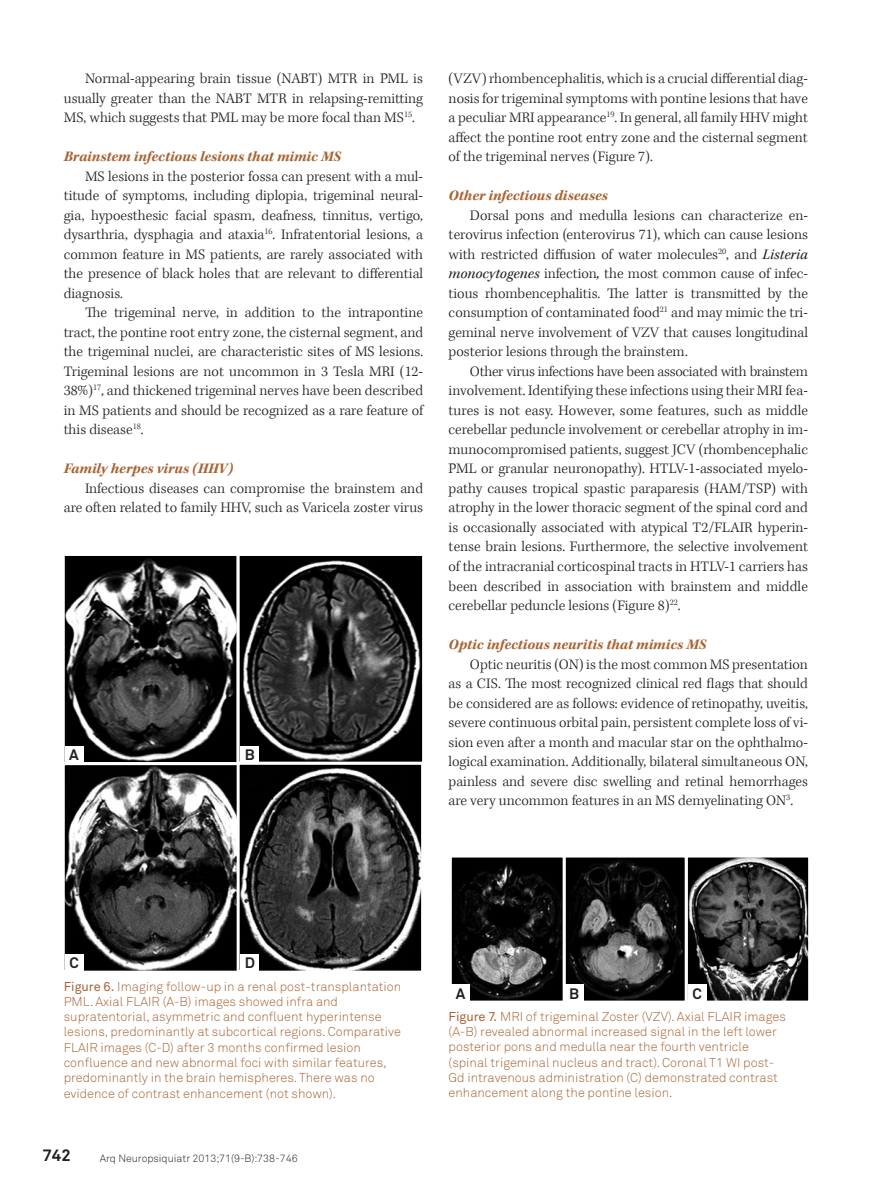
<style>
.page{position:relative;width:893px;height:1191px;background:#fff}
.page>*{position:absolute;margin:0;border:0;box-sizing:border-box;transform-origin:0 0}
.t1{font:700 16.5px "Akkurat Pro";color:#231f20}
.t2{font:300 15px/19.5px "Kepler Std";color:#231f20;text-align:justify}
.t3{font:italic 700 15px "Kepler Std";color:#a76433}
.t4{font:700 15px "Akkurat Pro";color:#231f20}
.t5{font:12.75px/15.3px "Akkurat Light Pro";color:#a76433}
.t6{font:10.5px "Akkurat Light Pro";color:#231f20}
.s1{font-weight:400;font-style:italic}
.s2{font-family:"Akkurat Pro"}
</style>
<div class="page">
<img style="left:66px;top:557px;width:355px;height:204px">
<div style="left:62px;top:553px;width:178px;height:212px;border:3px solid #fff"></div>
<div style="left:237px;top:553px;width:188px;height:212px;border:3px solid #fff"></div>
<img style="left:66px;top:766px;width:171px;height:203px">
<div style="left:62px;top:762px;width:183px;height:211px;border:3px solid #fff"></div>
<img style="left:241px;top:766px;width:179px;height:203px">
<div style="left:237px;top:762px;width:187px;height:211px;border:3px solid #fff"></div>
<div style="left:65px;top:745px;width:19px;height:17px;background:#fff"></div>
<div style="left:65px;top:954px;width:19px;height:16px;background:#fff"></div>
<div style="left:240px;top:745px;width:19px;height:17px;background:#fff"></div>
<div style="left:240px;top:954px;width:19px;height:16px;background:#fff"></div>
<img style="left:453px;top:858px;width:354px;height:141px">
<div style="left:449px;top:854px;width:117px;height:149px;border:3px solid #fff"></div>
<div style="left:685px;top:854px;width:126px;height:149px;border:3px solid #fff"></div>
<div style="left:563px;top:854px;width:125px;height:149px;border:3px solid #fff"></div>
<div style="left:451px;top:984px;width:19px;height:17px;background:#fff"></div>
<div style="left:565px;top:984px;width:19px;height:17px;background:#fff"></div>
<div style="left:688px;top:984px;width:19px;height:17px;background:#fff"></div>
<p class="t2" style="left:64px;top:69px;width:361px;text-indent:21px">Normal-appearing brain tissue (NABT) MTR in PML is usually greater than the NABT MTR in relapsing-remitting MS, which suggests that PML may be more focal than MS<sup>15</sup>.</p>
<p class="t3" style="left:64px;top:148px;width:279px">Brainstem infectious lesions that mimic MS</p>
<p class="t2" style="left:64px;top:167px;width:361px;text-indent:21px">MS lesions in the posterior fossa can present with a mul&shy;titude of symptoms, including diplopia, trigeminal neural&shy;gia, hypoesthesic facial spasm, deafness, tinnitus, vertigo, dysarthria, dysphagia and ataxia<sup>16</sup>. Infratentorial lesions, a common feature in MS patients, are rarely associated with the presence of black holes that are relevant to differential diagnosis.</p>
<p class="t2" style="left:64px;top:303px;width:361px;text-indent:21px">The trigeminal nerve, in addition to the intrapontine tract, the pontine root entry zone, the cisternal segment, and the trigeminal nuclei, are characteristic sites of MS lesions.<br>Trigeminal lesions are not uncommon in 3 Tesla MRI (12- 38%)<sup>17</sup>, and thickened trigeminal nerves have been described in MS patients and should be recognized as a rare feature of this disease<sup>18</sup>.</p>
<p class="t3" style="left:64px;top:460px;width:171px">Family herpes virus (HHV)</p>
<p class="t2" style="left:64px;top:479px;width:361px;text-align:right">Infectious diseases can compromise the brainstem and are often related to family HHV, such as Varicela zoster virus</p>
<p class="t4" style="left:69px;top:745px;width:11px">A</p>
<p class="t4" style="left:245px;top:745px;width:11px">B</p>
<p class="t2" style="left:449px;top:69px;width:361px">(VZV) rhombencephalitis, which is a crucial differential diag&shy;nosis for trigeminal symptoms with pontine lesions that have a peculiar MRI appearance<sup>19</sup>. In general, all family HHV might affect the pontine root entry zone and the cisternal segment of the trigeminal nerves (Figure 7).</p>
<p class="t3" style="left:449px;top:187px;width:161px">Other infectious diseases</p>
<p class="t2" style="left:449px;top:206px;width:361px;text-indent:21px">Dorsal pons and medulla lesions can characterize en&shy;terovirus infection (enterovirus 71), which can cause lesions with restricted diffusion of water molecules<sup>20</sup>, and <span class="s1">Listeria monocytogenes</span> infection<span class="s1">,</span> the most common cause of infec&shy;tious rhombencephalitis. The latter is transmitted by the consumption of contaminated food<sup>21</sup> and may mimic the tri&shy;geminal nerve involvement of VZV that causes longitudinal posterior lesions through the brainstem.</p>
<p class="t2" style="left:449px;top:362px;width:361px;text-indent:21px">Other virus infections have been associated with brainstem involvement. Identifying these infections using their MRI fea&shy;tures is not easy. However, some features, such as middle cerebellar peduncle involvement or cerebellar atrophy in im&shy;munocompromised patients, suggest JCV (rhombencephalic PML or granular neuronopathy). HTLV-1-associated myelo&shy;pathy causes tropical spastic paraparesis (HAM/TSP) with atrophy in the lower thoracic segment of the spinal cord and is occasionally associated with atypical T2/FLAIR hyperin&shy;tense brain lesions. Furthermore, the selective involvement of the intracranial corticospinal tracts in HTLV-1 carriers has been described in association with brainstem and middle cerebellar peduncle lesions (Figure 8)<sup>22</sup>.</p>
<p class="t3" style="left:449px;top:636px;width:259px">Optic infectious neuritis that mimics MS</p>
<p class="t2" style="left:449px;top:654px;width:361px;text-indent:21px">Optic neuritis (ON) is the most common MS presentation as a CIS. The most recognized clinical red flags that should be considered are as follows: evidence of retinopathy, uveitis, severe continuous orbital pain, persistent complete loss of vi&shy;sion even after a month and macular star on the ophthalmo&shy;logical examination. Additionally, bilateral simultaneous ON, painless and severe disc swelling and retinal hemorrhages are very uncommon features in an MS demyelinating ON<sup>3</sup>.</p>
<p class="t4" style="left:69px;top:953px;width:11px">C</p>
<p class="t4" style="left:245px;top:953px;width:12px">D</p>
<p class="t5" style="left:64px;top:978px;width:339px"><span class="s2">Figure 6.</span> Imaging follow-up in a renal post-transplantation PML. Axial FLAIR (A-B) images showed infra and supratentorial, asymmetric and confluent hyperintense lesions, predominantly at subcortical regions. Comparative FLAIR images (C-D) after 3 months confirmed lesion confluence and new abnormal foci with similar features, predominantly in the brain hemispheres. There was no evidence of contrast enhancement (not shown).</p>
<p class="t4" style="left:456px;top:984px;width:11px">A</p>
<p class="t4" style="left:569px;top:984px;width:11px">B</p>
<p class="t4" style="left:692px;top:984px;width:11px">C</p>
<p class="t5" style="left:449px;top:1008px;width:339px"><span class="s2">Figure 7.</span> MRI of trigeminal Zoster (VZV). Axial FLAIR images (A-B) revealed abnormal increased signal in the left lower posterior pons and medulla near the fourth ventricle (spinal trigeminal nucleus and tract). Coronal T1 WI post-Gd intravenous administration (C) demonstrated contrast enhancement along the pontine lesion.</p>
<p class="t1" style="left:43px;top:1145px;width:30px">742</p>
<p class="t6" style="left:100px;top:1151px;width:199px">Arq Neuropsiquiatr 2013;71(9-B):738-746</p>
</div>
